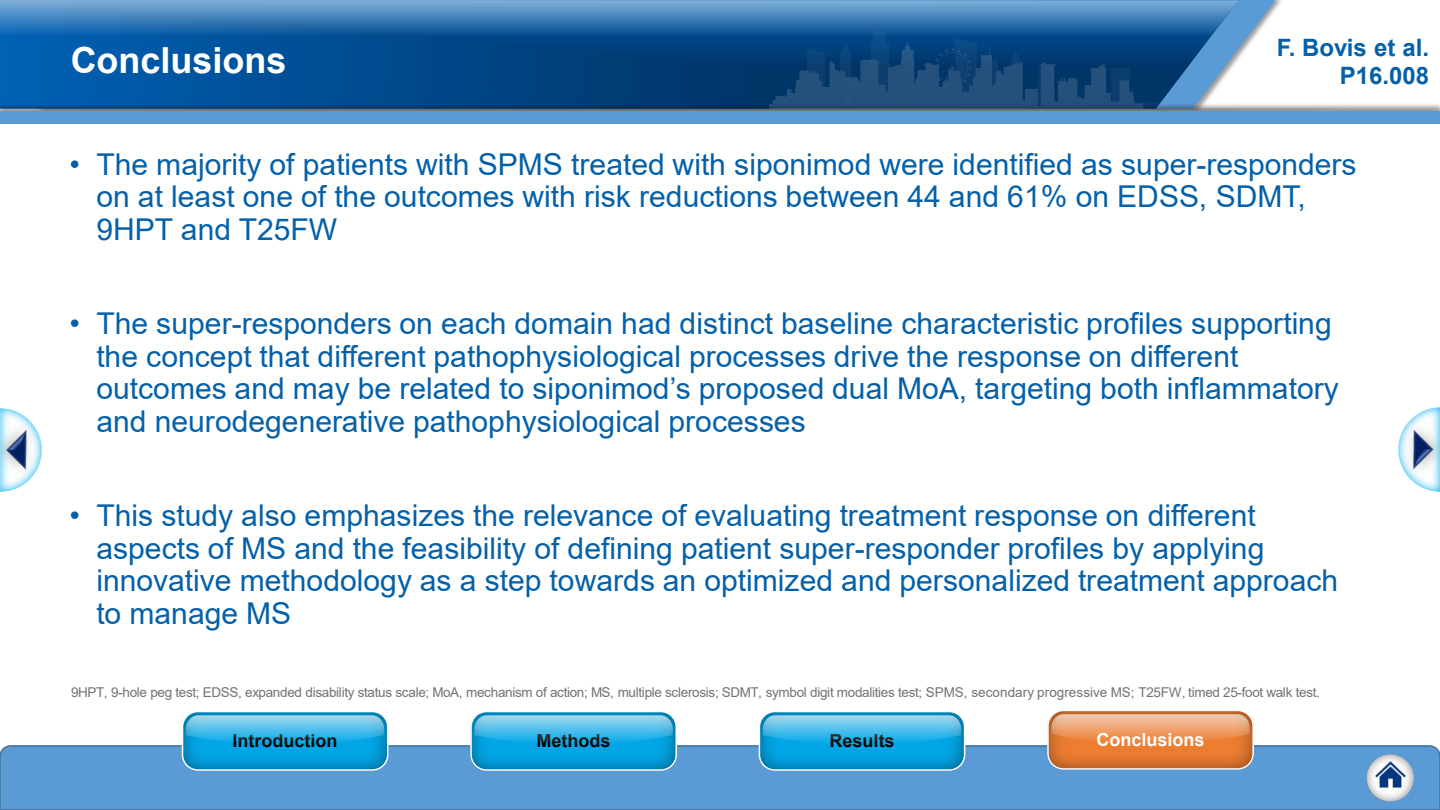
<style>
.page{position:relative;width:1440px;height:810px;background:#fff}
.page>*{position:absolute;margin:0;border:0;box-sizing:border-box;transform-origin:0 0}
.t1{font:700 36px "Arial";color:#fff}
.t2{font:30px/32.4px "Arial";color:#0460a9}
.t3{font:700 24px/28.8px "Arial";color:#0460a9;text-align:right}
.t4{font:700 18px "Arial";color:#000}
.t5{font:700 18px "Arial";color:#fff}
.t6{font:13.5px "Arial";letter-spacing:-.025em;color:#767171}
</style>
<div class="page">
<div style="left:0;top:745px;width:1440px;height:65px;background:#5b9bd5"></div>
<img style="left:759px;top:714px;width:206px;height:56px">
<div style="left:759px;top:711px;width:206px;height:60px;border:2px solid #fff;border-radius:15px"></div>
<svg style="left:763px;top:715px;width:198px;height:29px;background:#4fbde8"></svg>
<img style="left:471px;top:714px;width:205px;height:56px">
<div style="left:470px;top:711px;width:207px;height:60px;border:2px solid #fff;border-radius:15px"></div>
<svg style="left:474px;top:715px;width:199px;height:29px;background:#4ebde8"></svg>
<img style="left:182px;top:714px;width:206px;height:56px">
<div style="left:182px;top:711px;width:206px;height:60px;border:2px solid #fff;border-radius:15px"></div>
<svg style="left:186px;top:715px;width:198px;height:29px;background:#4fbde8"></svg>
<img style="left:0;top:408px;width:19px;height:84px">
<img style="left:0;top:411px;width:42px;height:76px">
<img style="left:1421px;top:408px;width:19px;height:84px">
<img style="left:1398px;top:412px;width:42px;height:76px">
<img style="left:1048px;top:713px;width:205px;height:56px">
<div style="left:1047px;top:710px;width:207px;height:60px;border:2px solid #fff;border-radius:15px"></div>
<svg style="left:1051px;top:714px;width:199px;height:29px;background:#eca16e"></svg>
<img style="left:1367px;top:754px;width:47px;height:48px">
<img style="left:1373px;top:758px;width:34px;height:33px">
<svg style="left:1239px;top:0;width:37px;height:58px"></svg>
<svg style="left:0;top:36px;width:1239px;height:65px;background:#085192"></svg>
<img style="left:0;top:101px;width:1440px;height:11px">
<div style="left:0;top:112px;width:1440px;height:12px;background:#5b9bd5"></div>
<img style="left:770px;top:36px;width:398px;height:73px">
<svg style="left:0;top:0;width:1239px;height:36px;background:#4180b8"></svg>
<p class="t1" style="left:71px;top:35px;width:217px">Conclusions</p>
<p class="t3" style="left:1277px;top:33px;width:154px">F. Bovis et al.<br>P16.008</p>
<p class="t2" style="left:96px;top:148px;width:1262px;text-indent:-27px">• The majority of patients with SPMS treated with siponimod were identified as super-responders on at least one of the outcomes with risk reductions between 44 and 61% on EDSS, SDMT,<br>9HPT and T25FW</p>
<p class="t2" style="left:96px;top:307px;width:1244px;text-indent:-27px">• The super-responders on each domain had distinct baseline characteristic profiles supporting the concept that different pathophysiological processes drive the response on different outcomes and may be related to siponimod’s proposed dual MoA, targeting both inflammatory and neurodegenerative pathophysiological processes</p>
<p class="t2" style="left:96px;top:499px;width:1243px;text-indent:-27px">• This study also emphasizes the relevance of evaluating treatment response on different aspects of MS and the feasibility of defining patient super-responder profiles by applying innovative methodology as a step towards an optimized and personalized treatment approach to manage MS</p>
<p class="t6" style="left:71px;top:683px;width:1250px">9HPT, 9-hole peg test; EDSS, expanded disability status scale; MoA, mechanism of action; MS, multiple sclerosis; SDMT, symbol digit modalities test; SPMS, secondary progressive MS; T25FW, timed 25-foot walk test.</p>
<p class="t4" style="left:233px;top:728px;width:106px">Introduction</p>
<p class="t4" style="left:537px;top:728px;width:75px">Methods</p>
<p class="t4" style="left:830px;top:728px;width:67px">Results</p>
<p class="t5" style="left:1096px;top:727px;width:110px">Conclusions</p>
</div>
